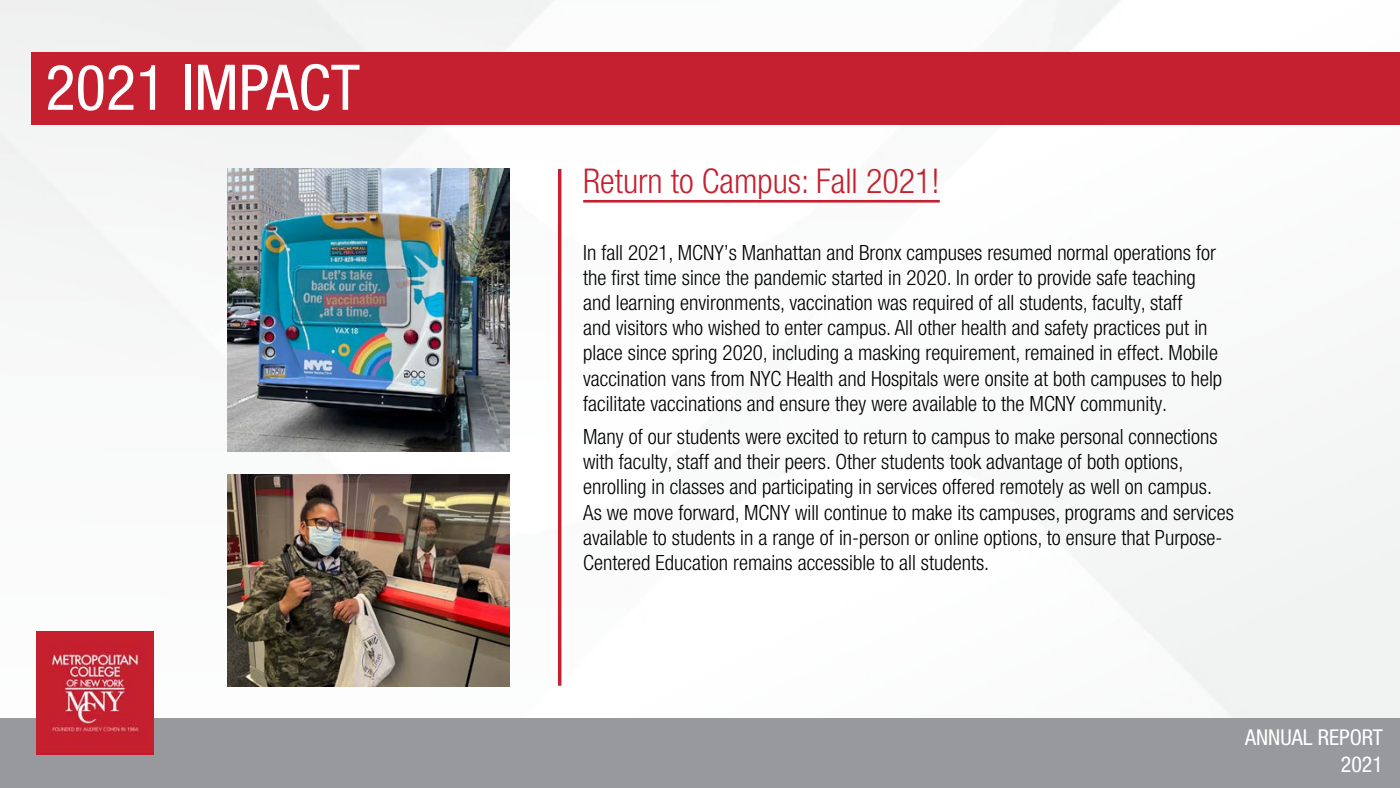
<style>
.page{position:relative;width:1400px;height:788px;background:#fff}
.page>*{position:absolute;margin:0;border:0;box-sizing:border-box;transform-origin:0 0}
.t1{font:condensed 63px "Helvetica Neue LT Pro";color:#fff}
.t2{font:300 condensed 34.12px "Helvetica Neue LT Pro";color:#c5202f}
.t3{font:condensed 21.88px/26.2px "Helvetica Neue LT Pro";color:#fff;text-align:right}
.t4{font:300 condensed 21px/25.2px "Helvetica Neue LT Pro";color:#000}
</style>
<div class="page">
<img style="left:0;top:0;width:1400px;height:787px">
<div style="left:1px;top:718px;width:1399px;height:70px;background:#97999c"></div>
<div style="left:32px;top:52px;width:1368px;height:73px;background:#c5202f"></div>
<img style="left:36px;top:631px;width:118px;height:123px">
<img style="left:227px;top:169px;width:282px;height:282px">
<hr style="left:583px;top:200px;width:357px;height:2px;background:#c5202f">
<hr style="left:558px;top:169px;width:3px;height:516px;background:#c5202f">
<img style="left:227px;top:474px;width:282px;height:212px">
<h1 class="t1" style="left:45px;top:50px;width:316px">2021 IMPACT</h1>
<h2 class="t2" style="left:583px;top:161px;width:358px">Return to Campus: Fall 2021!</h2>
<p class="t4" style="left:583px;top:239px;width:641px">In fall 2021, MCNY’s Manhattan and Bronx campuses resumed normal operations for the first time since the pandemic started in 2020. In order to provide safe teaching and learning environments, vaccination was required of all students, faculty, staff<br>and visitors who wished to enter campus. All other health and safety practices put in place since spring 2020, including a masking requirement, remained in effect. Mobile vaccination vans from NYC Health and Hospitals were onsite at both campuses to help facilitate vaccinations and ensure they were available to the MCNY community.</p>
<p class="t4" style="left:583px;top:423px;width:652px">Many of our students were excited to return to campus to make personal connections with faculty, staff and their peers. Other students took advantage of both options, enrolling in classes and participating in services offered remotely as well on campus.<br>As we move forward, MCNY will continue to make its campuses, programs and services available to students in a range of in-person or online options, to ensure that Purpose-Centered Education remains accessible to all students.</p>
<p class="t3" style="left:1245px;top:724px;width:139px">ANNUAL REPORT<br>2021</p>
</div>
